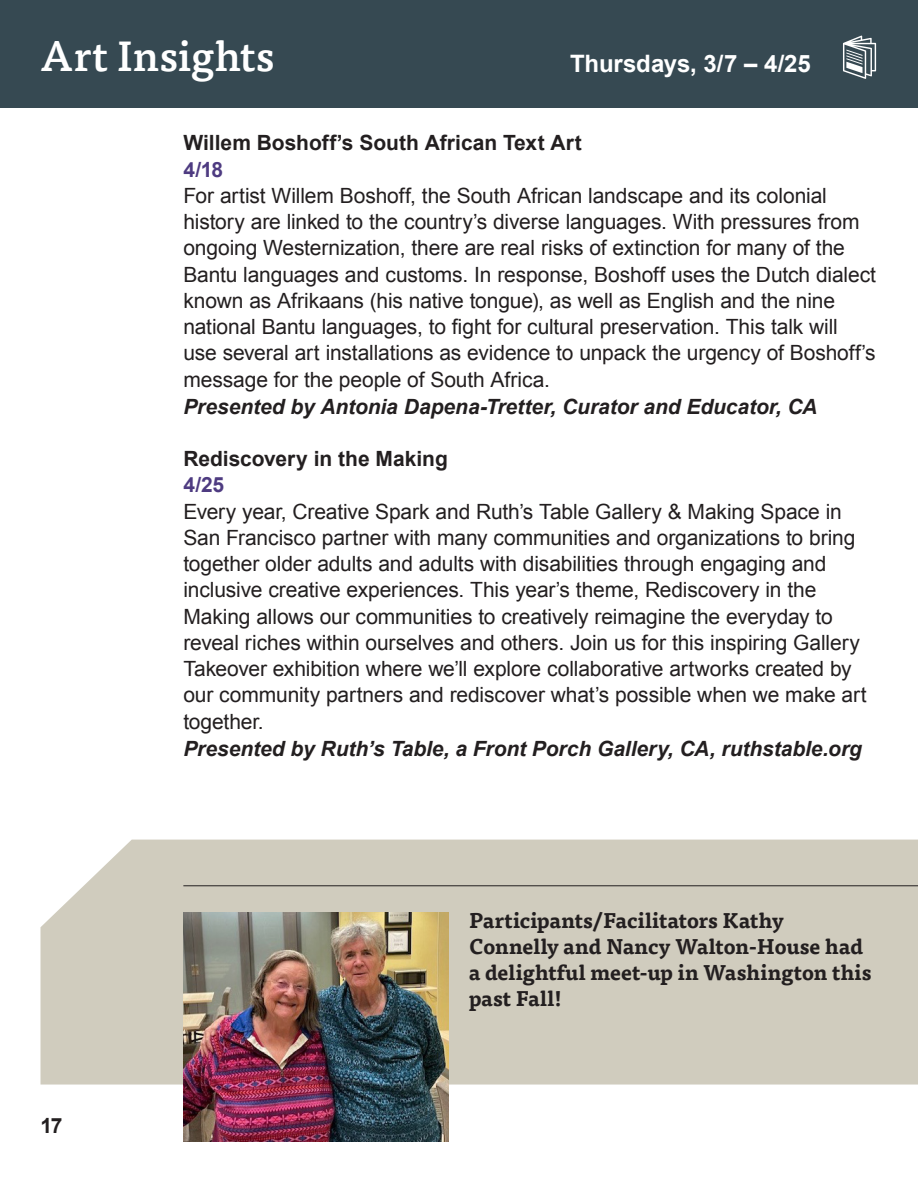
<style>
.page{position:relative;width:918px;height:1188px;background:#fff}
.page>*{position:absolute;margin:0;border:0;box-sizing:border-box;transform-origin:0 0}
.t1{font:500 42px "Tisa OT";letter-spacing:.005em;color:#fff}
.t2{font:700 24px "Arial";letter-spacing:-.01em;color:#fff}
.t3{font:21px/26.2px "Arial";letter-spacing:-.005em;color:#231f20}
.t4{font:italic 700 21px "Arial";letter-spacing:-.005em;color:#231f20}
.t5{font:700 21px/26.2px "Tisa OT";color:#231f20}
.t6{font:700 21px "Arial";color:#231f20}
.t7{font:700 21px "Arial";color:#4e3b81}
</style>
<div class="page">
<div style="left:0;top:0;width:918px;height:108px;background:#364952"></div>
<div style="left:40px;top:840px;width:878px;height:245px;background:#d0ccbe"></div>
<hr style="left:183px;top:886px;width:735px;height:1px;background:#231f20">
<img style="left:183px;top:912px;width:266px;height:230px">
<svg style="left:843px;top:36px;width:33px;height:43px"></svg>
<p class="t1" style="left:40px;top:31px;width:236px">Art Insights</p>
<p class="t2" style="left:570px;top:47px;width:242px">Thursdays, 3/7 – 4/25</p>
<p class="t6" style="left:183px;top:129px;width:400px">Willem Boshoff’s South African Text Art</p>
<p class="t7" style="left:183px;top:155px;width:41px">4/18</p>
<p class="t3" style="left:183px;top:183px;width:694px">For artist Willem Boshoff, the South African landscape and its colonial history are linked to the country’s diverse languages. With pressures from ongoing Westernization, there are real risks of extinction for many of the Bantu languages and customs. In response, Boshoff uses the Dutch dialect known as Afrikaans (his native tongue), as well as English and the nine national Bantu languages, to fight for cultural preservation. This talk will use several art installations as evidence to unpack the urgency of Boshoff’s message for the people of South Africa.</p>
<p class="t4" style="left:183px;top:393px;width:636px">Presented by Antonia Dapena-Tretter, Curator and Educator, CA</p>
<p class="t6" style="left:183px;top:445px;width:266px">Rediscovery in the Making</p>
<p class="t7" style="left:183px;top:471px;width:42px">4/25</p>
<p class="t3" style="left:183px;top:498px;width:685px">Every year, Creative Spark and Ruth’s Table Gallery &amp; Making Space in San Francisco partner with many communities and organizations to bring together older adults and adults with disabilities through engaging and inclusive creative experiences. This year’s theme, Rediscovery in the Making allows our communities to creatively reimagine the everyday to reveal riches within ourselves and others. Join us for this inspiring Gallery Takeover exhibition where we’ll explore collaborative artworks created by our community partners and rediscover what’s possible when we make art together.</p>
<p class="t4" style="left:183px;top:735px;width:680px">Presented by Ruth’s Table, a Front Porch Gallery, CA, ruthstable.org</p>
<p class="t6" style="left:40px;top:1112px;width:24px">17</p>
<p class="t5" style="left:469px;top:908px;width:404px">Participants/Facilitators Kathy<br>Connelly and Nancy Walton-House had a delightful meet-up in Washington this past Fall!</p>
</div>
